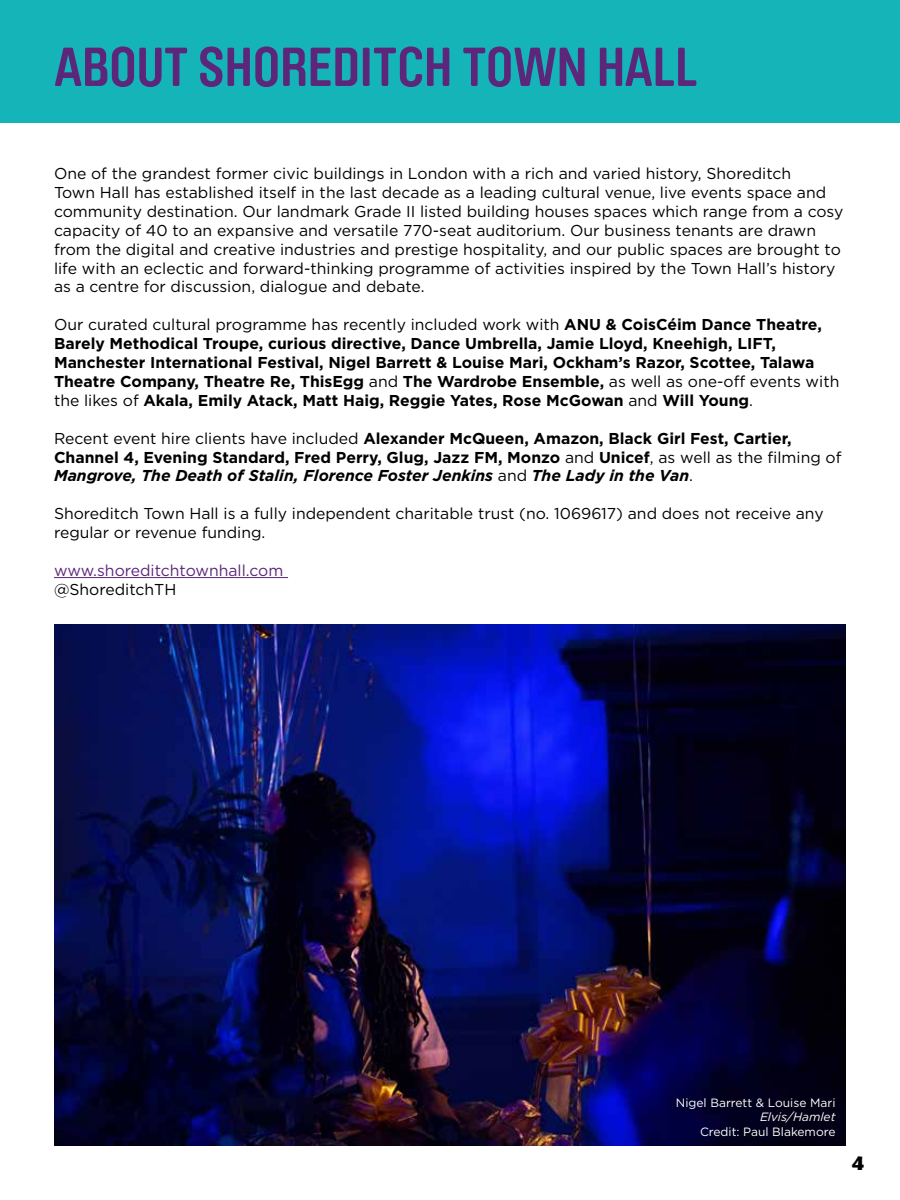
<style>
.page{position:relative;width:900px;height:1200px;background:#fff}
.page>*{position:absolute;margin:0;border:0;box-sizing:border-box;transform-origin:0 0}
.t1{font:700 54px "Brauer Neue Std";color:#5c267b}
.t2{font:700 22.5px "Berlin Sans FB Demi";color:#000}
.t3{font:15.75px/18.9px "Gotham";color:#000}
.t4{font:700 15.75px/18.9px "Gotham";color:#000}
.t5{font:15.75px "Gotham";color:#5c267b}
.t6{font:12px "Gotham";color:#fff}
.t7{font:italic 12px "Gotham";color:#fff}
.s1{font-weight:400}
.s2{font-style:italic}
</style>
<div class="page">
<div style="left:0;top:0;width:900px;height:122px;background:#15b4b9"></div>
<hr style="left:54px;top:577px;width:234px;height:1px;background:#5c267b">
<img style="left:54px;top:624px;width:792px;height:522px">
<h1 class="t1" style="left:54px;top:36px;width:645px">ABOUT SHOREDITCH TOWN HALL</h1>
<p class="t3" style="left:54px;top:164px;width:791px">One of the grandest former civic buildings in London with a rich and varied history, Shoreditch<br>Town Hall has established itself in the last decade as a leading cultural venue, live events space and community destination. Our landmark Grade II listed building houses spaces which range from a cosy capacity of 40 to an expansive and versatile 770-seat auditorium. Our business tenants are drawn from the digital and creative industries and prestige hospitality, and our public spaces are brought to life with an eclectic and forward-thinking programme of activities inspired by the Town Hall’s history as a centre for discussion, dialogue and debate.</p>
<p class="t4" style="left:54px;top:315px;width:787px"><span class="s1">Our curated cultural programme has recently included work with</span> ANU &amp; CoisCéim Dance Theatre, Barely Methodical Troupe, curious directive, Dance Umbrella, Jamie Lloyd, Kneehigh, LIFT, Manchester International Festival, Nigel Barrett &amp; Louise Mari, Ockham’s Razor, Scottee, Talawa Theatre Company, Theatre Re, ThisEgg <span class="s1">and</span> The Wardrobe Ensemble, <span class="s1">as well as one-off events with the likes of</span> Akala, Emily Atack, Matt Haig, Reggie Yates, Rose McGowan <span class="s1">and</span> Will Young<span class="s1">.</span></p>
<p class="t4" style="left:54px;top:429px;width:789px"><span class="s1">Recent event hire clients have included</span> Alexander McQueen, Amazon, Black Girl Fest, Cartier,<br>Channel 4, Evening Standard, Fred Perry, Glug, Jazz FM, Monzo <span class="s1">and</span> Unicef<span class="s1">, as well as the filming of<br></span><span class="s2">Mangrove, The Death of Stalin, Florence Foster Jenkins</span> <span class="s1">and</span> <span class="s2">The Lady in the Van</span><span class="s1">.</span></p>
<p class="t3" style="left:54px;top:504px;width:771px">Shoreditch Town Hall is a fully independent charitable trust (no. 1069617) and does not receive any regular or revenue funding.</p>
<p class="t5" style="left:54px;top:560px;width:231px">www.shoreditchtownhall.com</p>
<p class="t3" style="left:54px;top:580px;width:124px">@ShoreditchTH</p>
<p class="t6" style="left:676px;top:1095px;width:161px">Nigel Barrett &amp; Louise Mari</p>
<p class="t7" style="left:760px;top:1109px;width:77px">Elvis/Hamlet</p>
<p class="t6" style="left:700px;top:1124px;width:137px">Credit: Paul Blakemore</p>
<h2 class="t2" style="left:852px;top:1149px;width:14px">4</h2>
</div>
